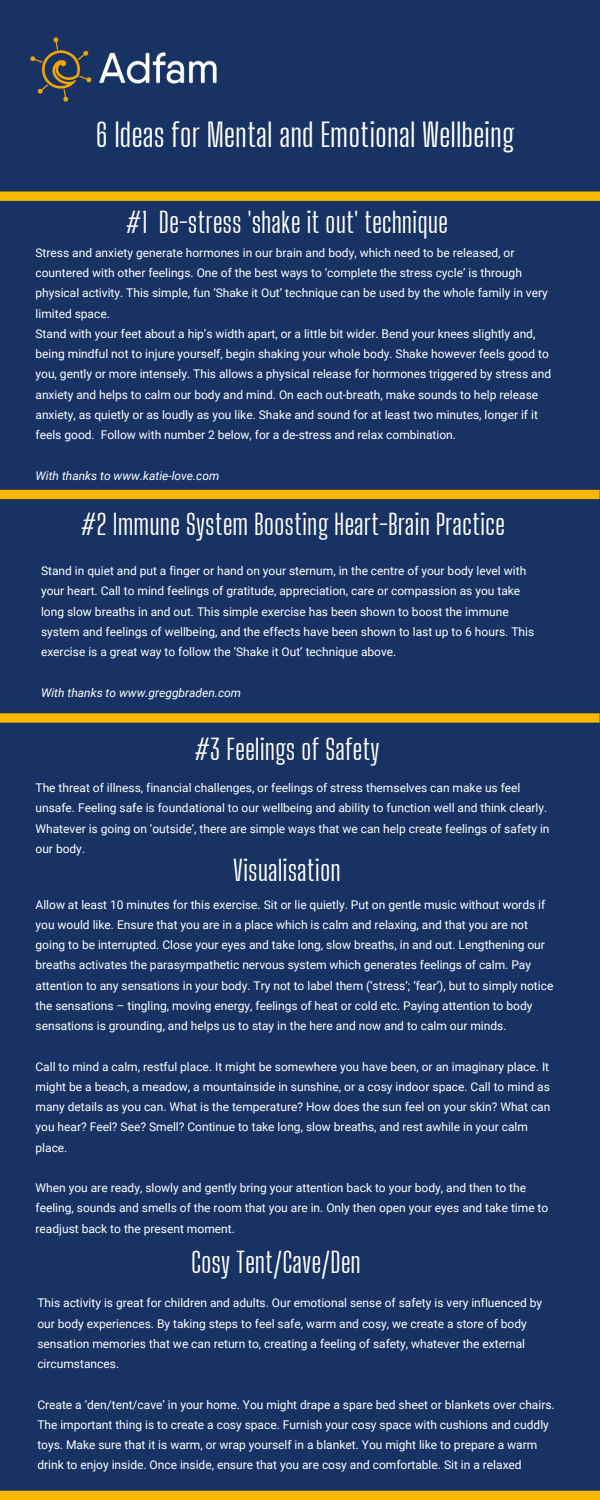
<style>
.page{position:relative;width:600px;height:1500px;background:#fff}
.page>*{position:absolute;margin:0;border:0;box-sizing:border-box;transform-origin:0 0}
.t1{font:32px "Big Shoulders Display";color:#fff}
.t2{font:28px "Big Shoulders Display";color:#fff}
.t3{font:12px/20.2px "Roboto";color:#fff}
.t4{font:italic 12px "Roboto";color:#fff}
</style>
<div class="page">
<div style="left:0;top:494px;width:600px;height:223px;background:#183264"></div>
<div style="left:0;top:717px;width:600px;height:778px;background:#183264"></div>
<div style="left:0;top:196px;width:600px;height:298px;background:#183264"></div>
<div style="left:0;top:0;width:600px;height:196px;background:#183264"></div>
<img style="left:30px;top:37px;width:187px;height:65px">
<svg style="left:0;top:713px;width:600px;height:10px;background:#ebae06"></svg>
<div style="left:0;top:1491px;width:600px;height:9px;background:#fbb800"></div>
<div style="left:0;top:490px;width:600px;height:9px;background:#fbb800"></div>
<svg style="left:0;top:192px;width:600px;height:9px;background:#f7b601"></svg>
<h1 class="t1" style="left:96px;top:116px;width:420px">6 Ideas for Mental and Emotional Wellbeing</h1>
<h2 class="t2" style="left:126px;top:205px;width:324px">#1 De-stress 'shake it out' technique</h2>
<p class="t3" style="left:36px;top:243px;width:517px">Stress and anxiety generate hormones in our brain and body, which need to be released, or countered with other feelings. One of the best ways to ‘complete the stress cycle’ is through physical activity. This simple, fun ‘Shake it Out’ technique can be used by the whole family in very limited space.<br>Stand with your feet about a hip’s width apart, or a little bit wider. Bend your knees slightly and, being mindful not to injure yourself, begin shaking your whole body. Shake however feels good to you, gently or more intensely. This allows a physical release for hormones triggered by stress and anxiety and helps to calm our body and mind. On each out-breath, make sounds to help release anxiety, as quietly or as loudly as you like. Shake and sound for at least two minutes, longer if it feels good. Follow with number 2 below, for a de-stress and relax combination.</p>
<p class="t4" style="left:36px;top:469px;width:185px">With thanks to www.katie-love.com</p>
<h2 class="t2" style="left:81px;top:508px;width:426px">#2 Immune System Boosting Heart-Brain Practice</h2>
<p class="t3" style="left:41px;top:561px;width:495px">Stand in quiet and put a finger or hand on your sternum, in the centre of your body level with your heart. Call to mind feelings of gratitude, appreciation, care or compassion as you take long slow breaths in and out. This simple exercise has been shown to boost the immune system and feelings of wellbeing, and the effects have been shown to last up to 6 hours. This exercise is a great way to follow the ‘Shake it Out’ technique above.</p>
<p class="t4" style="left:41px;top:685px;width:202px">With thanks to www.greggbraden.com</p>
<h2 class="t2" style="left:195px;top:732px;width:186px">#3 Feelings of Safety</h2>
<p class="t3" style="left:36px;top:778px;width:516px">The threat of illness, financial challenges, or feelings of stress themselves can make us feel unsafe. Feeling safe is foundational to our wellbeing and ability to function well and think clearly.<br>Whatever is going on ‘outside’, there are simple ways that we can help create feelings of safety in our body.</p>
<h2 class="t2" style="left:233px;top:853px;width:109px">Visualisation</h2>
<p class="t3" style="left:36px;top:894px;width:519px">Allow at least 10 minutes for this exercise. Sit or lie quietly. Put on gentle music without words if you would like. Ensure that you are in a place which is calm and relaxing, and that you are not going to be interrupted. Close your eyes and take long, slow breaths, in and out. Lengthening our breaths activates the parasympathetic nervous system which generates feelings of calm. Pay attention to any sensations in your body. Try not to label them (‘stress’; ‘fear’), but to simply notice the sensations – tingling, moving energy, feelings of heat or cold etc. Paying attention to body sensations is grounding, and helps us to stay in the here and now and to calm our minds.</p>
<p class="t3" style="left:36px;top:1056px;width:516px">Call to mind a calm, restful place. It might be somewhere you have been, or an imaginary place. It might be a beach, a meadow, a mountainside in sunshine, or a cosy indoor space. Call to mind as many details as you can. What is the temperature? How does the sun feel on your skin? What can you hear? Feel? See? Smell? Continue to take long, slow breaths, and rest awhile in your calm place.</p>
<p class="t3" style="left:36px;top:1178px;width:514px">When you are ready, slowly and gently bring your attention back to your body, and then to the feeling, sounds and smells of the room that you are in. Only then open your eyes and take time to readjust back to the present moment.</p>
<h2 class="t2" style="left:191px;top:1246px;width:171px">Cosy Tent/Cave/Den</h2>
<p class="t3" style="left:37px;top:1293px;width:506px">This activity is great for children and adults. Our emotional sense of safety is very influenced by our body experiences. By taking steps to feel safe, warm and cosy, we create a store of body sensation memories that we can return to, creating a feeling of safety, whatever the external circumstances.</p>
<p class="t3" style="left:37px;top:1394px;width:519px">Create a ‘den/tent/cave’ in your home. You might drape a spare bed sheet or blankets over chairs.<br>The important thing is to create a cosy space. Furnish your cosy space with cushions and cuddly toys. Make sure that it is warm, or wrap yourself in a blanket. You might like to prepare a warm drink to enjoy inside. Once inside, ensure that you are cosy and comfortable. Sit in a relaxed</p>
</div>
